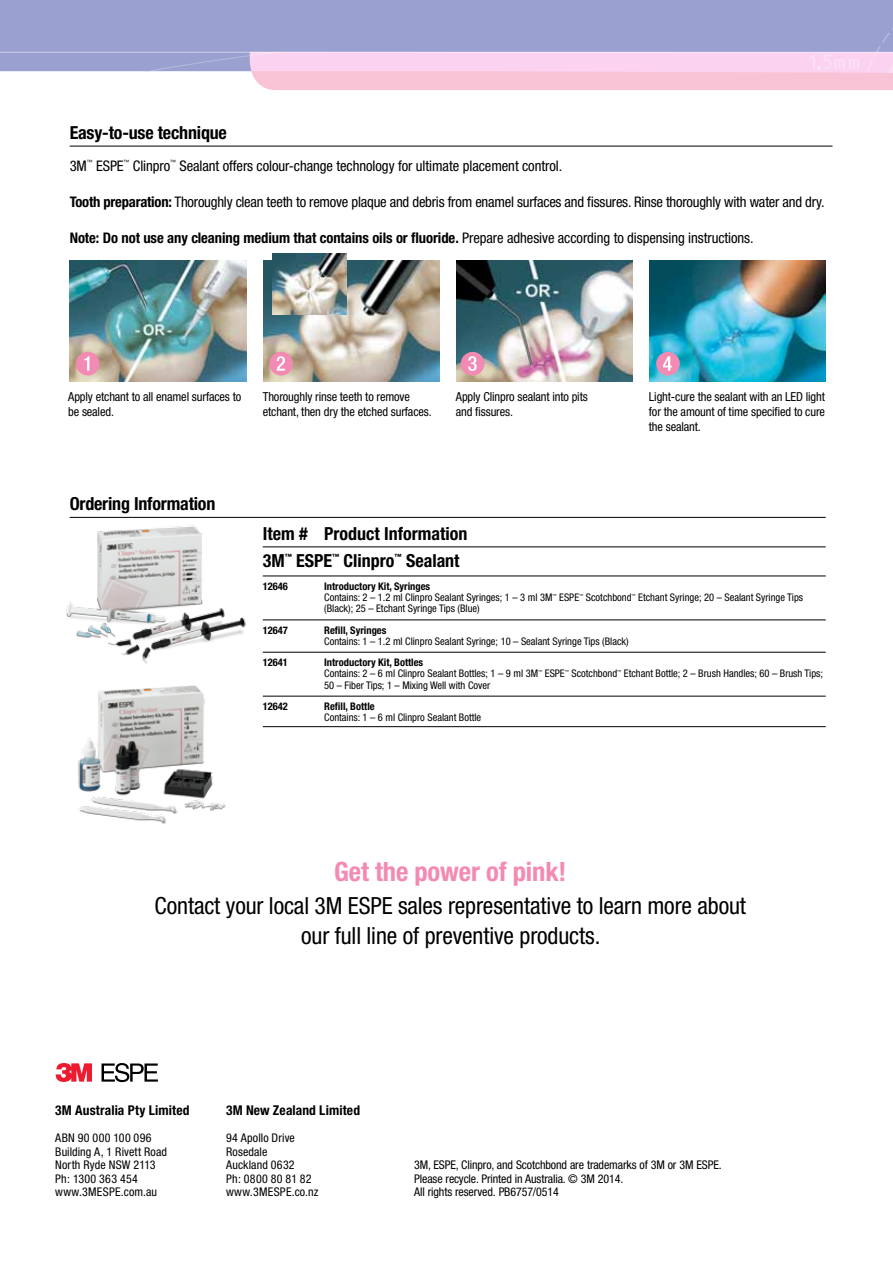
<style>
.page{position:relative;width:893px;height:1263px;background:#fff}
.page>*{position:absolute;margin:0;border:0;box-sizing:border-box;transform-origin:0 0}
.t1{font:700 condensed 26.7px "Helvetica Neue";letter-spacing:-.005em;color:#f38ab3}
.t2{font:condensed 23.7px/30px "Helvetica Neue";letter-spacing:-.005em;color:#000;text-align:center}
.t3{font:700 condensed 18px/27px "Helvetica Neue";color:#000}
.t4{font:condensed 14.7px "Helvetica Neue";letter-spacing:-.015em;color:#000}
.t5{font:700 condensed 14.7px "Helvetica Neue";letter-spacing:-.005em;color:#000}
.t6{font:700 condensed 13.5px "Helvetica Neue";letter-spacing:.01em;color:#000}
.t7{font:condensed 12.3px/14.9px "Helvetica Neue";letter-spacing:-.01em;color:#000}
.t8{font:condensed 12px/13.5px "Helvetica Neue";letter-spacing:-.005em;color:#000}
.t9{font:condensed 12px/13.5px "Helvetica Neue";letter-spacing:.02em;color:#000}
.t10{font:condensed 12px/13.5px "Helvetica Neue";letter-spacing:.015em;color:#000}
.t11{font:condensed 10.5px "Helvetica Neue";color:#000}
.t12{font:700 condensed 10.5px "Helvetica Neue";color:#000}
.t13{font:700 condensed 7.2px "Helvetica Neue";color:#000}
.t14{font:condensed 5.85px "Helvetica Neue";color:#000}
.t15{font:condensed 4.2px "Helvetica Neue";color:#000}
.s1{font-weight:700}
.s2{font-weight:400}
</style>
<div class="page">
<hr style="left:70px;top:146px;width:762px;height:1px;background:#000">
<div style="left:0;top:0;width:893px;height:12px;background:#9aa1d1"></div>
<svg style="left:0;top:12px;width:893px;height:78px"></svg>
<hr style="left:0;top:52px;width:893px;height:1px;background:#fff">
<svg style="left:56px;top:1063px;width:36px;height:19px"></svg>
<svg style="left:102px;top:1063px;width:56px;height:19px"></svg>
<hr style="left:70px;top:517px;width:756px;height:1px;background:#000">
<hr style="left:263px;top:547px;width:563px;height:1px;background:#000">
<hr style="left:263px;top:576px;width:563px;height:1px;background:#000">
<hr style="left:263px;top:620px;width:563px;height:1px;background:#000">
<hr style="left:263px;top:652px;width:563px;height:1px;background:#000">
<hr style="left:263px;top:696px;width:563px;height:1px;background:#000">
<hr style="left:263px;top:726px;width:563px;height:1px;background:#000">
<img style="left:263px;top:260px;width:177px;height:122px">
<img style="left:272px;top:253px;width:74px;height:61px">
<img style="left:649px;top:260px;width:177px;height:122px">
<img style="left:456px;top:260px;width:177px;height:122px">
<img style="left:70px;top:260px;width:177px;height:122px">
<div style="left:76px;top:352px;width:24px;height:23px;background:#f38ab3;border-radius:50%"></div>
<svg style="left:84px;top:356px;width:5px;height:15px"></svg>
<div style="left:269px;top:352px;width:24px;height:23px;background:#f38ab3;border-radius:50%"></div>
<svg style="left:277px;top:356px;width:8px;height:15px"></svg>
<div style="left:461px;top:352px;width:23px;height:23px;background:#f38ab3;border-radius:50%"></div>
<svg style="left:468px;top:356px;width:9px;height:15px"></svg>
<div style="left:656px;top:352px;width:24px;height:23px;background:#f38ab3;border-radius:50%"></div>
<svg style="left:663px;top:356px;width:9px;height:15px"></svg>
<img style="left:66px;top:517px;width:185px;height:147px">
<img style="left:78px;top:685px;width:148px;height:139px">
<h3 class="t3" style="left:70px;top:119px;width:159px">Easy-to-use technique</h3>
<h3 class="t4" style="left:70px;top:157px;width:19px">3M</h3>
<p class="t14" style="left:87px;top:159px;width:7px">™</p>
<h3 class="t4" style="left:96px;top:157px;width:29px">ESPE</h3>
<p class="t14" style="left:124px;top:159px;width:7px">™</p>
<h3 class="t4" style="left:133px;top:157px;width:39px">Clinpro</h3>
<p class="t14" style="left:170px;top:159px;width:7px">™</p>
<h3 class="t4" style="left:179px;top:157px;width:384px">Sealant offers colour-change technology for ultimate placement control.</h3>
<h3 class="t4" style="left:70px;top:193px;width:756px"><span class="s1">Tooth preparation:</span> Thoroughly clean teeth to remove plaque and debris from enamel surfaces and fissures. Rinse thoroughly with water and dry.</h3>
<h3 class="t5" style="left:70px;top:229px;width:685px">Note: Do not use any cleaning medium that contains oils or fluoride. <span class="s2">Prepare adhesive according to dispensing instructions.</span></h3>
<p class="t7" style="left:68px;top:389px;width:175px">Apply etchant to all enamel surfaces to be sealed.</p>
<p class="t7" style="left:456px;top:389px;width:134px">Apply Clinpro sealant into pits and fissures.</p>
<p class="t7" style="left:263px;top:389px;width:170px">Thoroughly rinse teeth to remove etchant, then dry the etched surfaces.</p>
<p class="t7" style="left:649px;top:389px;width:178px;text-align:justify">Light-cure the sealant with an LED light for the amount of time specified to cure the sealant.</p>
<h3 class="t3" style="left:70px;top:490px;width:147px">Ordering Information</h3>
<h3 class="t3" style="left:263px;top:520px;width:206px">Item # Product Information<br>3M</h3>
<p class="t13" style="left:285px;top:552px;width:9px">™</p>
<h3 class="t3" style="left:296px;top:547px;width:37px">ESPE</h3>
<p class="t13" style="left:332px;top:552px;width:9px">™</p>
<h3 class="t3" style="left:344px;top:547px;width:52px">Clinpro</h3>
<p class="t13" style="left:395px;top:552px;width:9px">™</p>
<h3 class="t3" style="left:406px;top:547px;width:55px">Sealant</h3>
<p class="t12" style="left:263px;top:580px;width:27px">12646</p>
<p class="t12" style="left:324px;top:580px;width:108px">Introductory Kit, Syringes</p>
<p class="t11" style="left:324px;top:591px;width:230px">Contains: 2 – 1.2 ml Clinpro Sealant Syringes; 1 – 3 ml 3M</p>
<p class="t15" style="left:552px;top:593px;width:6px">™</p>
<p class="t11" style="left:559px;top:591px;width:22px">ESPE</p>
<p class="t15" style="left:579px;top:593px;width:6px">™</p>
<p class="t11" style="left:586px;top:591px;width:47px">Scotchbond</p>
<p class="t15" style="left:632px;top:593px;width:6px">™</p>
<p class="t11" style="left:638px;top:591px;width:166px">Etchant Syringe; 20 – Sealant Syringe Tips</p>
<p class="t11" style="left:324px;top:602px;width:157px">(Black); 25 – Etchant Syringe Tips (Blue)</p>
<p class="t12" style="left:263px;top:623px;width:27px">12647</p>
<p class="t12" style="left:324px;top:623px;width:64px">Refill, Syringes</p>
<p class="t11" style="left:324px;top:635px;width:306px">Contains: 1 – 1.2 ml Clinpro Sealant Syringe; 10 – Sealant Syringe Tips (Black)</p>
<p class="t12" style="left:263px;top:656px;width:27px">12641</p>
<p class="t12" style="left:324px;top:656px;width:101px">Introductory Kit, Bottles</p>
<p class="t11" style="left:324px;top:667px;width:215px">Contains: 2 – 6 ml Clinpro Sealant Bottles; 1 – 9 ml 3M</p>
<p class="t15" style="left:538px;top:669px;width:6px">™</p>
<p class="t11" style="left:545px;top:667px;width:22px">ESPE</p>
<p class="t15" style="left:565px;top:669px;width:6px">™</p>
<p class="t11" style="left:571px;top:667px;width:47px">Scotchbond</p>
<p class="t15" style="left:617px;top:669px;width:6px">™</p>
<p class="t11" style="left:624px;top:667px;width:201px">Etchant Bottle; 2 – Brush Handles; 60 – Brush Tips;</p>
<p class="t11" style="left:324px;top:679px;width:167px">50 – Fiber Tips; 1 – Mixing Well with Cover</p>
<p class="t12" style="left:263px;top:700px;width:27px">12642</p>
<p class="t12" style="left:324px;top:700px;width:52px">Refill, Bottle</p>
<p class="t11" style="left:324px;top:711px;width:158px">Contains: 1 – 6 ml Clinpro Sealant Bottle</p>
<h1 class="t1" style="left:334px;top:855px;width:234px">Get the power of pink!</h1>
<h2 class="t2" style="left:155px;top:890px;width:593px">Contact your local 3M ESPE sales representative to learn more about our full line of preventive products.</h2>
<p class="t6" style="left:55px;top:1102px;width:136px">3M Australia Pty Limited</p>
<p class="t9" style="left:55px;top:1131px;width:113px">ABN 90 000 100 096<br>Building A, 1 Rivett Road<br>North Ryde NSW 2113<br>Ph: 1300 363 454 www.3MESPE.com.au</p>
<p class="t6" style="left:226px;top:1102px;width:135px">3M New Zealand Limited</p>
<p class="t10" style="left:226px;top:1131px;width:94px">94 Apollo Drive<br>Rosedale<br>Auckland 0632<br>Ph: 0800 80 81 82 www.3MESPE.co.nz</p>
<p class="t8" style="left:414px;top:1158px;width:309px">3M, ESPE, Clinpro, and Scotchbond are trademarks of 3M or 3M ESPE.<br>Please recycle. Printed in Australia. © 3M 2014.<br>All rights reserved. PB6757/0514</p>
</div>
